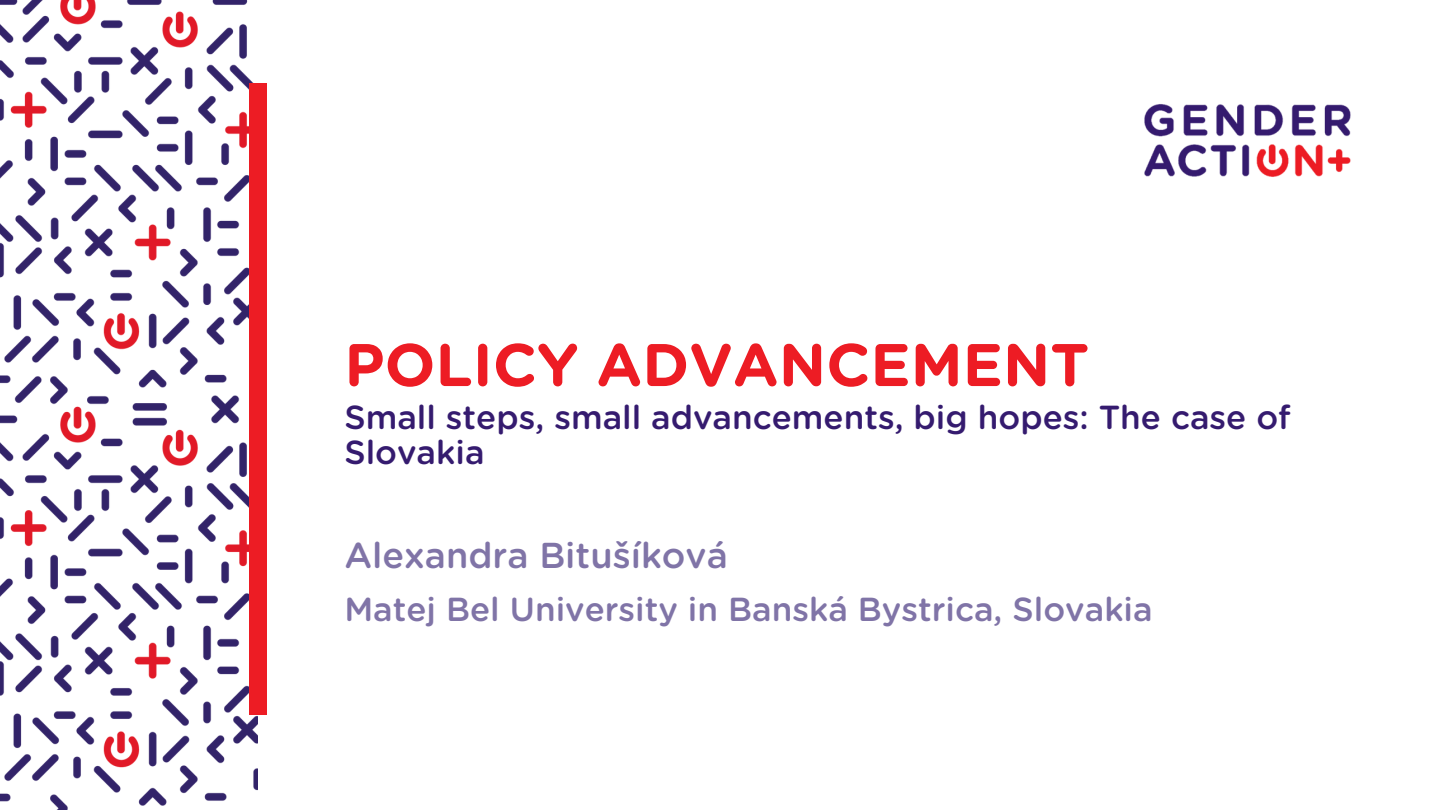
<style>
.page{position:relative;width:1440px;height:810px;background:#fff}
.page>*{position:absolute;margin:0;border:0;box-sizing:border-box;transform-origin:0 0}
.t1{font:700 60px "Gotham Rounded";color:#ed1c24}
.t2{font:500 36px "Gotham Rounded";color:#8074a7}
.t3{font:500 33.3px/35.2px "Gotham Rounded";color:#351b6f}
.t4{font:500 33.3px "Gotham Rounded";color:#8074a7}
</style>
<div class="page">
<img style="left:1144px;top:104px;width:207px;height:73px">
<img style="left:0;top:0;width:258px;height:810px">
<div style="left:249px;top:84px;width:18px;height:631px;background:#ed1c24"></div>
<p class="t1" style="left:344px;top:338px;width:746px">POLICY ADVANCEMENT</p>
<p class="t3" style="left:344px;top:401px;width:948px">Small steps, small advancements, big hopes: The case of<br>Slovakia</p>
<p class="t2" style="left:344px;top:539px;width:385px">Alexandra Bitušíková</p>
<h1 class="t4" style="left:344px;top:595px;width:810px">Matej Bel University in Banská Bystrica, Slovakia</h1>
</div>
